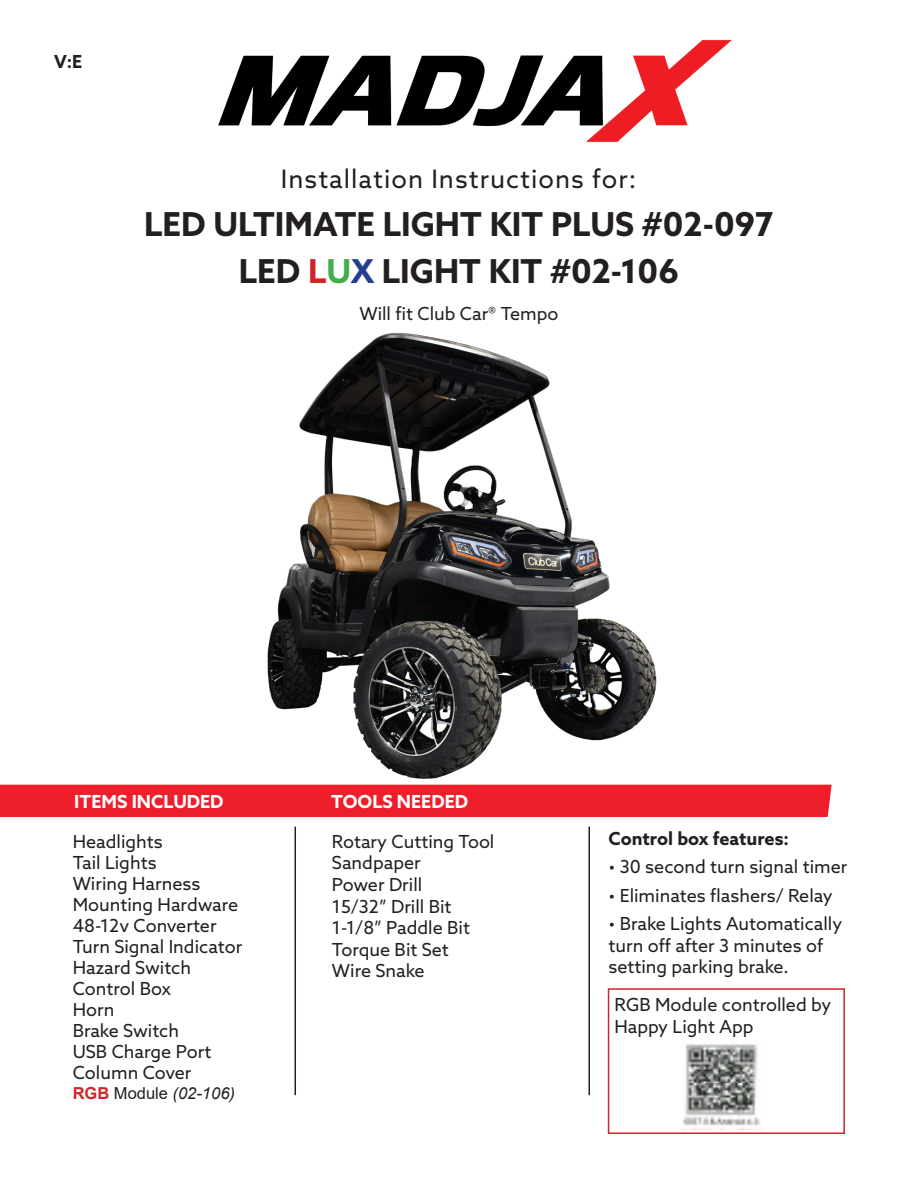
<style>
.page{position:relative;width:918px;height:1188px;background:#fff}
.page>*{position:absolute;margin:0;border:0;box-sizing:border-box;transform-origin:0 0}
.t1{font:700 33px "Azo Sans";color:#231f20}
.t2{font:25.5px "Azo Sans";letter-spacing:.04em;color:#231f20}
.t3{font:18px/21.6px "Azo Sans";color:#231f20}
.t4{font:700 18px "Azo Sans";color:#fff}
.t5{font:700 18px "Azo Sans";color:#231f20}
.t6{font:italic 16.5px "Arial";color:#231f20}
.s1{color:#d1232a}
.s2{color:#40ae49}
.s3{color:#253f8e}
.s4{font-weight:700;font-style:normal;color:#d1232a}
.s5{font-style:normal}
</style>
<div class="page">
<img style="left:101px;top:332px;width:723px;height:453px">
<img style="left:218px;top:39px;width:514px;height:104px">
<div style="left:0;top:785px;width:832px;height:32px;background:#ee1f2b"></div>
<hr style="left:295px;top:827px;width:1px;height:268px;background:#231f20">
<hr style="left:589px;top:827px;width:1px;height:268px;background:#231f20">
<img style="left:683px;top:1044px;width:77px;height:82px">
<div style="left:608px;top:988px;width:237px;height:146px;border:2px solid #d1232a"></div>
<p class="t5" style="left:54px;top:50px;width:30px">V:E</p>
<p class="t2" style="left:281px;top:163px;width:357px">Installation Instructions for:</p>
<p class="t1" style="left:144px;top:202px;width:631px">LED ULTIMATE LIGHT KIT PLUS #02-097</p>
<p class="t1" style="left:239px;top:249px;width:442px">LED <span class="s1">L</span><span class="s2">U</span><span class="s3">X</span> LIGHT KIT #02-106</p>
<p class="t3" style="left:359px;top:302px;width:201px">Will fit Club Car® Tempo</p>
<p class="t4" style="left:74px;top:790px;width:151px">ITEMS INCLUDED</p>
<p class="t4" style="left:331px;top:790px;width:139px">TOOLS NEEDED</p>
<p class="t3" style="left:73px;top:830px;width:92px">Headlights</p>
<p class="t3" style="left:73px;top:851px;width:85px">Tail Lights</p>
<p class="t3" style="left:73px;top:872px;width:129px">Wiring Harness</p>
<p class="t3" style="left:73px;top:893px;width:167px">Mounting Hardware</p>
<p class="t3" style="left:73px;top:914px;width:145px">48-12v Converter</p>
<p class="t3" style="left:73px;top:935px;width:171px">Turn Signal Indicator</p>
<p class="t3" style="left:73px;top:956px;width:120px">Hazard Switch</p>
<p class="t3" style="left:73px;top:977px;width:100px">Control Box</p>
<p class="t3" style="left:73px;top:998px;width:43px">Horn</p>
<p class="t3" style="left:73px;top:1019px;width:108px">Brake Switch</p>
<p class="t3" style="left:73px;top:1040px;width:140px">USB Charge Port</p>
<p class="t3" style="left:73px;top:1061px;width:120px">Column Cover</p>
<p class="t6" style="left:73px;top:1082px;width:164px"><span class="s4">RGB</span> <span class="s5">Module</span> (02-106)</p>
<p class="t3" style="left:332px;top:830px;width:164px">Rotary Cutting Tool<br>Sandpaper</p>
<p class="t3" style="left:332px;top:874px;width:92px">Power Drill</p>
<p class="t3" style="left:332px;top:895px;width:121px">15/32” Drill Bit</p>
<p class="t3" style="left:332px;top:917px;width:140px">1-1/8” Paddle Bit</p>
<p class="t3" style="left:332px;top:938px;width:118px">Torque Bit Set</p>
<p class="t3" style="left:332px;top:960px;width:94px">Wire Snake</p>
<p class="t5" style="left:608px;top:827px;width:182px">Control box features:</p>
<p class="t3" style="left:608px;top:856px;width:241px">• 30 second turn signal timer</p>
<p class="t3" style="left:608px;top:884px;width:226px">• Eliminates flashers/ Relay</p>
<p class="t3" style="left:608px;top:913px;width:235px">• Brake Lights Automatically turn off after 3 minutes of setting parking brake.</p>
<p class="t3" style="left:614px;top:994px;width:218px">RGB Module controlled by<br>Happy Light App</p>
</div>
